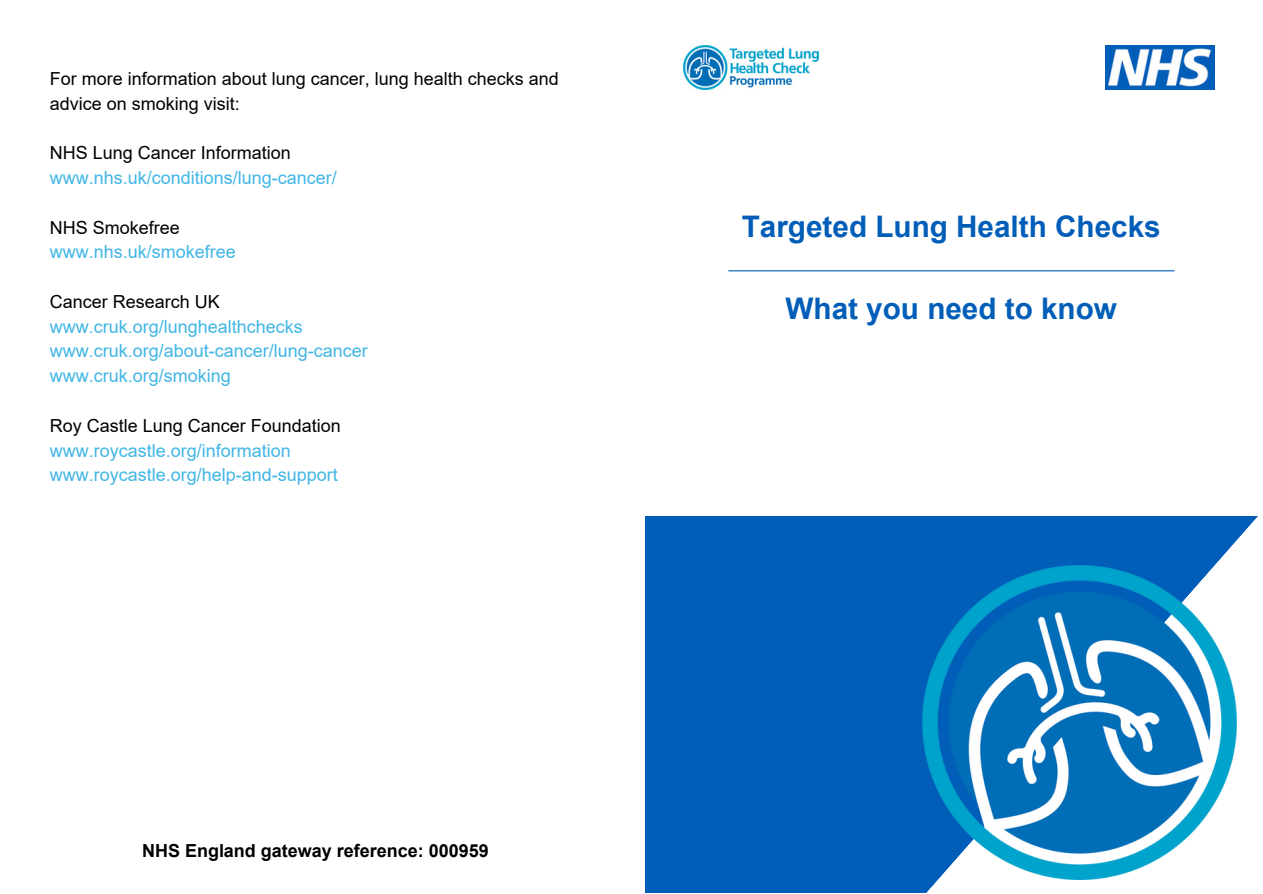
<style>
.page{position:relative;width:1263px;height:894px;background:#fff}
.page>*{position:absolute;margin:0;border:0;box-sizing:border-box;transform-origin:0 0}
.t1{font:700 29.7px "Arial";color:#005eb8}
.t2{font:18px "Arial";color:#41b6e6}
.t3{font:18px/24.8px "Arial";color:#000}
.t4{font:700 18px "Arial";color:#000}
</style>
<div class="page">
<img style="left:1105px;top:45px;width:109px;height:44px">
<img style="left:684px;top:45px;width:135px;height:44px">
<hr style="left:729px;top:270px;width:445px;height:1px;background:#005eb8">
<div style="left:645px;top:516px;width:617px;height:377px;background:#005eb8"></div>
<svg style="left:926px;top:516px;width:336px;height:377px"></svg>
<img style="left:922px;top:565px;width:314px;height:314px">
<p class="t3" style="left:50px;top:66px;width:510px">For more information about lung cancer, lung health checks and advice on smoking visit:</p>
<p class="t3" style="left:50px;top:141px;width:242px">NHS Lung Cancer Information</p>
<p class="t2" style="left:50px;top:168px;width:288px">www.nhs.uk/conditions/lung-cancer/</p>
<p class="t3" style="left:50px;top:215px;width:131px">NHS Smokefree</p>
<p class="t2" style="left:50px;top:242px;width:187px">www.nhs.uk/smokefree</p>
<p class="t3" style="left:50px;top:289px;width:171px">Cancer Research UK</p>
<p class="t2" style="left:50px;top:316px;width:254px">www.cruk.org/lunghealthchecks</p>
<p class="t2" style="left:50px;top:341px;width:319px">www.cruk.org/about-cancer/lung-cancer</p>
<p class="t2" style="left:50px;top:366px;width:182px">www.cruk.org/smoking</p>
<p class="t3" style="left:50px;top:413px;width:292px">Roy Castle Lung Cancer Foundation</p>
<p class="t2" style="left:50px;top:440px;width:242px">www.roycastle.org/information</p>
<p class="t2" style="left:50px;top:465px;width:289px">www.roycastle.org/help-and-support</p>
<p class="t4" style="left:142px;top:840px;width:348px">NHS England gateway reference: 000959</p>
<p class="t1" style="left:742px;top:210px;width:420px">Targeted Lung Health Checks</p>
<p class="t1" style="left:785px;top:292px;width:333px">What you need to know</p>
</div>
